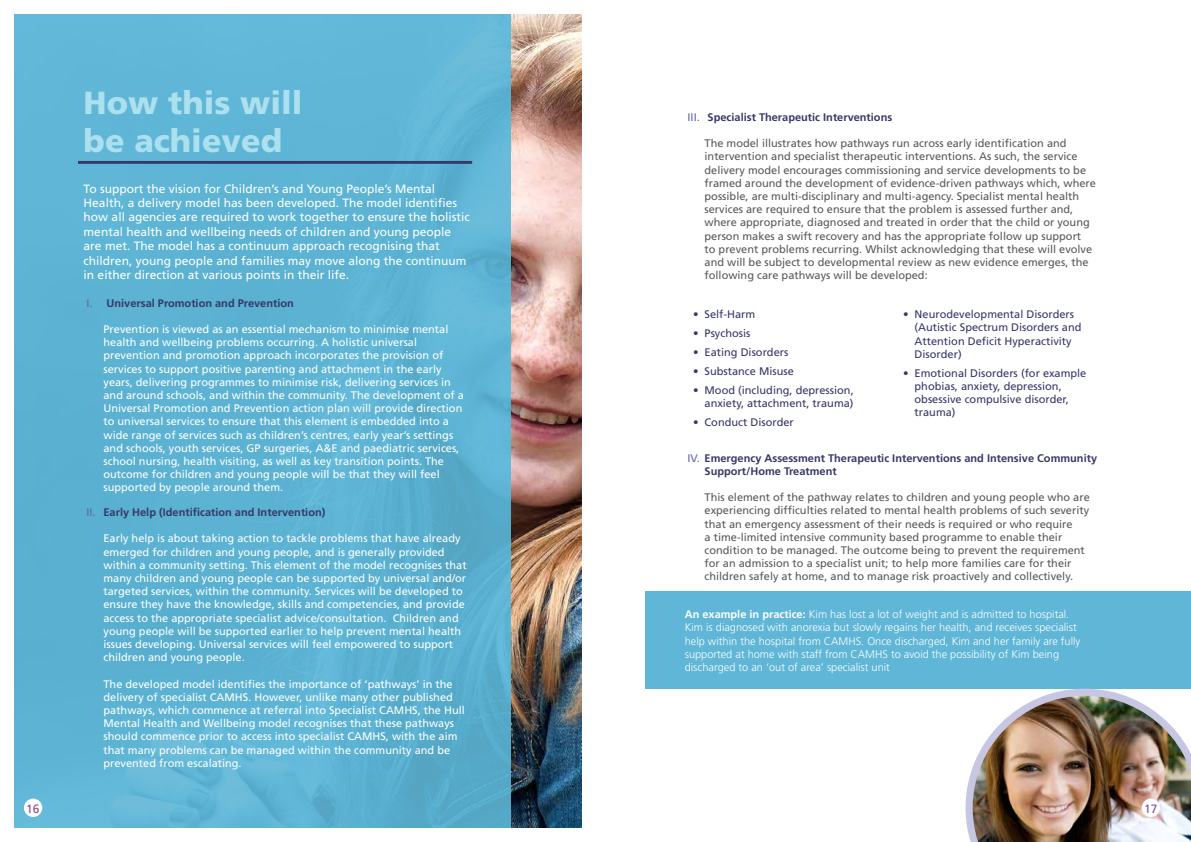
<style>
.page{position:relative;width:1191px;height:842px;background:#fff}
.page>*{position:absolute;margin:0;border:0;box-sizing:border-box;transform-origin:0 0}
.t1{font:900 32px/38.4px "Frutiger";color:#ade0ee}
.t2{font:12px/14.4px "Frutiger";color:#fff}
.t3{font:12px "Frutiger";color:#7f4a92}
.t4{font:11px/13.2px "Frutiger";color:#fff}
.t5{font:11px/13.2px "Frutiger";color:#58595b}
.t6{font:300 11px/13.2px "Frutiger";color:#fff}
.t7{font:11px/13.2px "Frutiger";color:#383769}
.t8{font:700 11px/13.2px "Frutiger";color:#383769}
.s1{font-weight:400;color:#6265ae}
.s2{font-weight:700}
</style>
<div class="page">
<div style="left:645px;top:591px;width:546px;height:98px;background:#5fb6d6"></div>
<img style="left:14px;top:14px;width:498px;height:814px">
<hr style="left:78px;top:161px;width:394px;height:3px;background:#383769">
<img style="left:512px;top:14px;width:69px;height:814px">
<img style="left:965px;top:689px;width:226px;height:153px">
<div style="left:1141px;top:799px;width:19px;height:18px;background:#fff;border-radius:50%"></div>
<div style="left:24px;top:798px;width:18px;height:19px;background:#fff;border-radius:50%"></div>
<h1 class="t1" style="left:84px;top:83px;width:220px">How this will be achieved</h1>
<p class="t2" style="left:84px;top:181px;width:388px">To support the vision for Children’s and Young People’s Mental Health, a delivery model has been developed. The model identifies how all agencies are required to work together to ensure the holistic mental health and wellbeing needs of children and young people are met. The model has a continuum approach recognising that children, young people and families may move along the continuum in either direction at various points in their life.</p>
<p class="t8" style="left:86px;top:296px;width:209px"><span class="s1">I.</span> Universal Promotion and Prevention</p>
<p class="t4" style="left:103px;top:322px;width:362px">Prevention is viewed as an essential mechanism to minimise mental health and wellbeing problems occurring. A holistic universal prevention and promotion approach incorporates the provision of services to support positive parenting and attachment in the early years, delivering programmes to minimise risk, delivering services in and around schools, and within the community. The development of a Universal Promotion and Prevention action plan will provide direction to universal services to ensure that this element is embedded into a wide range of services such as children’s centres, early year’s settings and schools, youth services, GP surgeries, A&amp;E and paediatric services, school nursing, health visiting, as well as key transition points. The outcome for children and young people will be that they will feel supported by people around them.</p>
<p class="t8" style="left:86px;top:506px;width:240px"><span class="s1">II.</span> Early Help (Identification and Intervention)</p>
<p class="t4" style="left:103px;top:532px;width:365px">Early help is about taking action to tackle problems that have already emerged for children and young people, and is generally provided within a community setting. This element of the model recognises that many children and young people can be supported by universal and/or targeted services, within the community. Services will be developed to ensure they have the knowledge, skills and competencies, and provide access to the appropriate specialist advice/consultation. Children and young people will be supported earlier to help prevent mental health issues developing. Universal services will feel empowered to support children and young people.</p>
<p class="t4" style="left:103px;top:677px;width:363px">The developed model identifies the importance of ‘pathways’ in the delivery of specialist CAMHS. However, unlike many other published pathways, which commence at referral into Specialist CAMHS, the Hull Mental Health and Wellbeing model recognises that these pathways should commence prior to access into specialist CAMHS, with the aim that many problems can be managed within the community and be prevented from escalating.</p>
<p class="t8" style="left:687px;top:110px;width:206px"><span class="s1">III.</span> Specialist Therapeutic Interventions</p>
<p class="t5" style="left:704px;top:137px;width:393px">The model illustrates how pathways run across early identification and intervention and specialist therapeutic interventions. As such, the service delivery model encourages commissioning and service developments to be framed around the development of evidence-driven pathways which, where possible, are multi-disciplinary and multi-agency. Specialist mental health services are required to ensure that the problem is assessed further and, where appropriate, diagnosed and treated in order that the child or young person makes a swift recovery and has the appropriate follow up support<br>to prevent problems recurring. Whilst acknowledging that these will evolve and will be subject to developmental review as new evidence emerges, the following care pathways will be developed:</p>
<p class="t7" style="left:693px;top:308px;width:64px">• Self-Harm</p>
<p class="t7" style="left:693px;top:327px;width:59px">• Psychosis</p>
<p class="t7" style="left:693px;top:345px;width:97px">• Eating Disorders</p>
<p class="t7" style="left:693px;top:364px;width:102px">• Substance Misuse</p>
<p class="t7" style="left:693px;top:383px;width:162px;text-align:right">• Mood (including, depression, anxiety, attachment, trauma)</p>
<p class="t7" style="left:693px;top:415px;width:102px">• Conduct Disorder</p>
<p class="t7" style="left:914px;top:308px;width:168px;text-indent:-11px">• Neurodevelopmental Disorders (Autistic Spectrum Disorders and<br>Attention Deficit Hyperactivity<br>Disorder)</p>
<p class="t7" style="left:914px;top:366px;width:173px;text-indent:-11px">• Emotional Disorders (for example phobias, anxiety, depression, obsessive compulsive disorder, trauma)</p>
<p class="t8" style="left:704px;top:451px;width:394px;text-indent:-17px"><span class="s1">IV.</span> Emergency Assessment Therapeutic Interventions and Intensive Community<br>Support/Home Treatment</p>
<p class="t5" style="left:704px;top:491px;width:387px">This element of the pathway relates to children and young people who are experiencing difficulties related to mental health problems of such severity that an emergency assessment of their needs is required or who require<br>a time-limited intensive community based programme to enable their condition to be managed. The outcome being to prevent the requirement for an admission to a specialist unit; to help more families care for their children safely at home, and to manage risk proactively and collectively.</p>
<p class="t6" style="left:684px;top:608px;width:397px"><span class="s2">An example in practice:</span> Kim has lost a lot of weight and is admitted to hospital.<br>Kim is diagnosed with anorexia but slowly regains her health, and receives specialist help within the hospital from CAMHS. Once discharged, Kim and her family are fully supported at home with staff from CAMHS to avoid the possibility of Kim being discharged to an ‘out of area’ specialist unit</p>
<p class="t3" style="left:26px;top:802px;width:15px">16</p>
<p class="t3" style="left:1144px;top:802px;width:15px">17</p>
</div>
